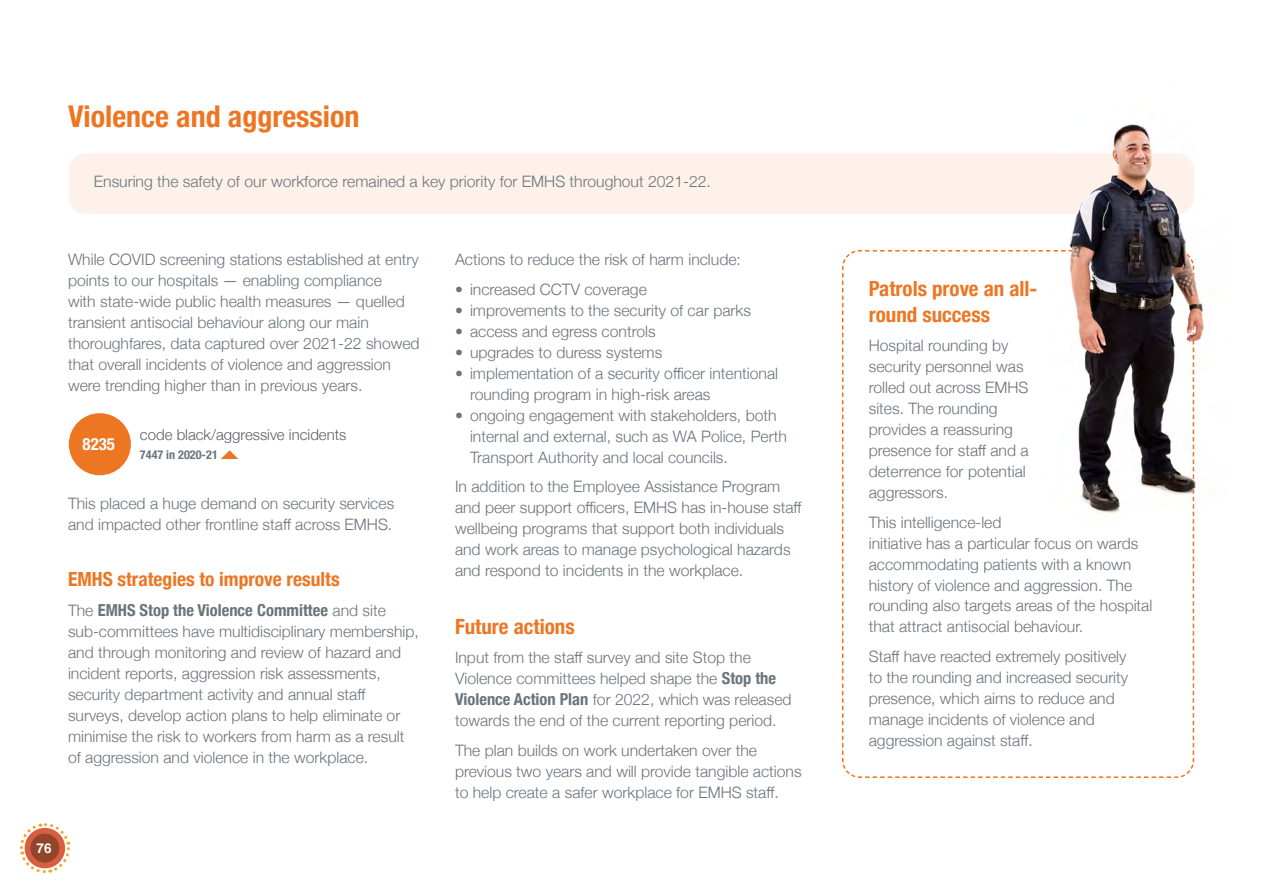
<style>
.page{position:relative;width:1263px;height:893px;background:#fff}
.page>*{position:absolute;margin:0;border:0;box-sizing:border-box;transform-origin:0 0}
.t1{font:700 condensed 30px "Helvetica Neue";color:#ed7623}
.t2{font:700 condensed 21px/25.5px "Helvetica Neue";color:#ed7623}
.t3{font:700 condensed 19.5px "Helvetica Neue";color:#ed7623}
.t4{font:700 condensed 16.8px "Helvetica Neue LT Std";color:#fff}
.t5{font:700 condensed 16.5px "Helvetica Neue";color:#6a747b}
.t6{font:300 15.75px/21px "Helvetica Neue";color:#6a747b}
.t7{font:300 15px "Helvetica Neue";color:#565e65}
.t8{font:700 13.5px "Helvetica";color:#fff}
.t9{font:700 condensed 12.15px "Helvetica Neue LT Std";color:#6a747b}
.s1{font-weight:300;font-stretch:normal;font-size:15.75px}
.s2{font-weight:700;font-stretch:condensed;font-size:16.5px}
</style>
<div class="page">
<img style="left:1113px;top:124px;width:93px;height:364px">
<svg style="left:842px;top:250px;width:353px;height:528px"></svg>
<svg style="left:221px;top:450px;width:17px;height:9px"></svg>
<div style="left:69px;top:413px;width:62px;height:62px;background:#ed7623;border-radius:50%"></div>
<div style="left:69px;top:153px;width:1125px;height:61px;background:#fdf1e9;border-radius:17px"></div>
<img style="left:1068px;top:150px;width:135px;height:191px">
<svg style="left:20px;top:823px;width:51px;height:50px"></svg>
<div style="left:31px;top:834px;width:28px;height:28px;background:#91462c;border-radius:50%"></div>
<h1 class="t1" style="left:68px;top:91px;width:293px">Violence and aggression</h1>
<p class="t6" style="left:94px;top:170px;width:618px">Ensuring the safety of our workforce remained a key priority for EMHS throughout 2021-22.</p>
<p class="t6" style="left:68px;top:248px;width:353px">While COVID screening stations established at entry points to our hospitals — enabling compliance<br>with state-wide public health measures — quelled transient antisocial behaviour along our main thoroughfares, data captured over 2021-22 showed that overall incidents of violence and aggression were trending higher than in previous years.</p>
<p class="t4" style="left:83px;top:434px;width:34px">8235</p>
<p class="t7" style="left:140px;top:423px;width:208px">code black/aggressive incidents</p>
<p class="t9" style="left:140px;top:447px;width:79px">7447 in 2020-21</p>
<p class="t6" style="left:68px;top:492px;width:328px">This placed a huge demand on security services and impacted other frontline staff across EMHS.</p>
<p class="t3" style="left:68px;top:563px;width:273px">EMHS strategies to improve results</p>
<p class="t5" style="left:68px;top:596px;width:319px"><span class="s1">The</span> EMHS Stop the Violence Committee <span class="s1">and site</span></p>
<p class="t6" style="left:68px;top:620px;width:352px">sub-committees have multidisciplinary membership, and through monitoring and review of hazard and incident reports, aggression risk assessments, security department activity and annual staff surveys, develop action plans to help eliminate or minimise the risk to workers from harm as a result of aggression and violence in the workplace.</p>
<p class="t8" style="left:37px;top:840px;width:18px">76<sup>76</sup></p>
<p class="t6" style="left:455px;top:248px;width:287px">Actions to reduce the risk of harm include:</p>
<p class="t6" style="left:455px;top:277px;width:193px">• increased CCTV coverage</p>
<p class="t6" style="left:455px;top:298px;width:297px">• improvements to the security of car parks</p>
<p class="t6" style="left:455px;top:319px;width:202px">• access and egress controls</p>
<p class="t6" style="left:455px;top:340px;width:209px">• upgrades to duress systems</p>
<p class="t6" style="left:470px;top:361px;width:310px;text-indent:-15px">• implementation of a security officer intentional rounding program in high-risk areas</p>
<p class="t6" style="left:470px;top:403px;width:318px;text-indent:-15px">• ongoing engagement with stakeholders, both internal and external, such as WA Police, Perth<br>Transport Authority and local councils.</p>
<p class="t6" style="left:455px;top:475px;width:348px">In addition to the Employee Assistance Program and peer support officers, EMHS has in-house staff wellbeing programs that support both individuals and work areas to manage psychological hazards and respond to incidents in the workplace.</p>
<h2 class="t2" style="left:455px;top:612px;width:121px">Future actions</h2>
<p class="t6" style="left:455px;top:646px;width:338px">Input from the staff survey and site Stop the Violence committees helped shape the <span class="s2">Stop the Violence Action Plan</span> for 2022, which was released towards the end of the current reporting period.</p>
<p class="t6" style="left:455px;top:739px;width:348px">The plan builds on work undertaken over the previous two years and will provide tangible actions to help create a safer workplace for EMHS staff.</p>
<h2 class="t2" style="left:869px;top:274px;width:170px">Patrols prove an all&shy;round success</h2>
<p class="t6" style="left:869px;top:334px;width:161px">Hospital rounding by security personnel was rolled out across EMHS sites. The rounding provides a reassuring presence for staff and a deterrence for potential aggressors.</p>
<p class="t6" style="left:869px;top:510px;width:285px">This intelligence-led<br>initiative has a particular focus on wards accommodating patients with a known history of violence and aggression. The rounding also targets areas of the hospital that attract antisocial behaviour.</p>
<p class="t6" style="left:869px;top:645px;width:261px">Staff have reacted extremely positively to the rounding and increased security presence, which aims to reduce and manage incidents of violence and aggression against staff.</p>
</div>
